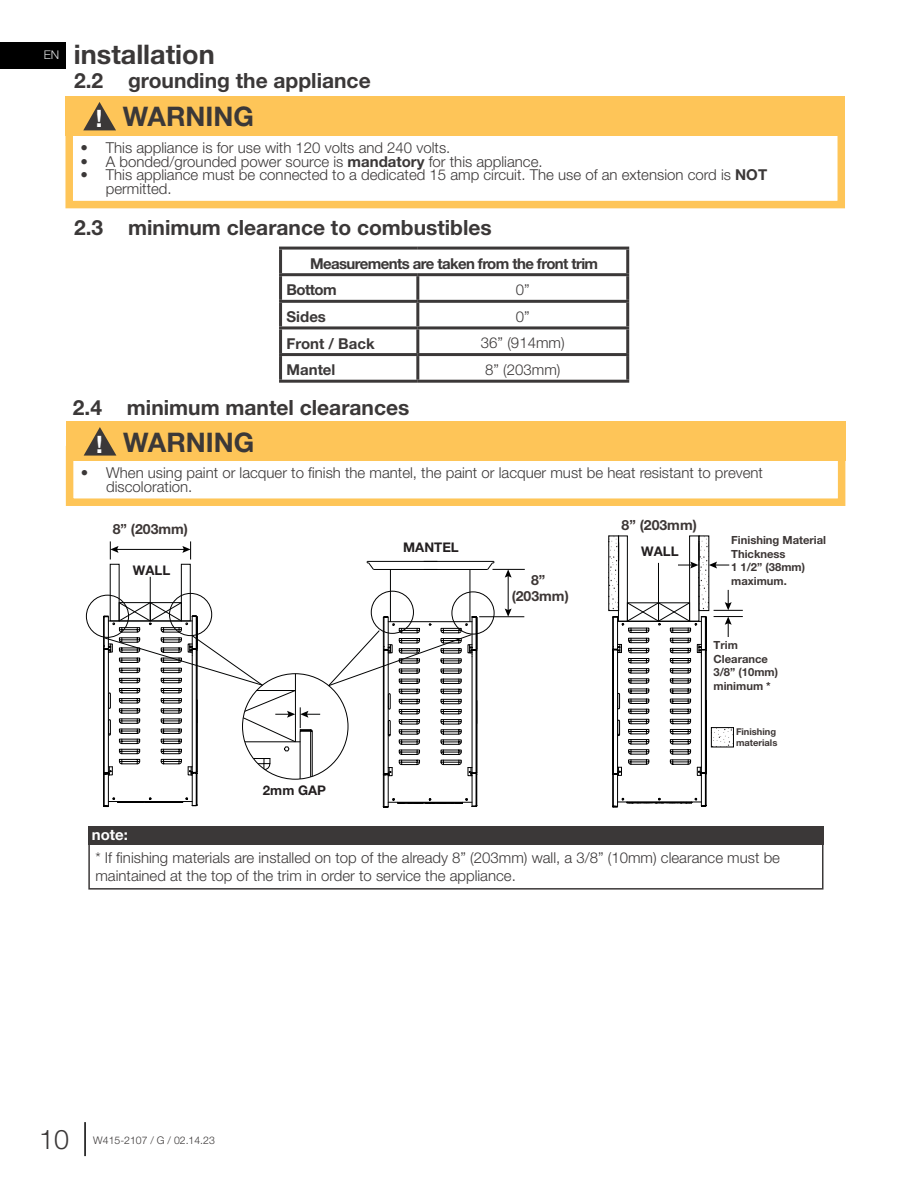
<style>
.page{position:relative;width:918px;height:1188px;background:#fff}
.page>*{position:absolute;margin:0;border:0;box-sizing:border-box;transform-origin:0 0}
.t1{font:700 27px "Helvetica Neue";color:#3b3838}
.t2{font:300 27px "Helvetica Neue";color:#3b3838}
.t3{font:700 21px "Helvetica Neue";color:#3b3838}
.t4{font:300 15px/13.5px "Helvetica Neue";color:#3b3838}
.t5{font:700 15px/26.7px "Helvetica Neue";letter-spacing:-.04em;color:#3b3838}
.t6{font:700 15px "Helvetica Neue";color:#3b3838}
.t7{font:700 15px "Helvetica Neue";color:#fff}
.t8{font:700 14.1px/16.8px "Helvetica Neue";color:#3d3736;text-align:center}
.t9{font:700 13.35px "Helvetica Neue";color:#231f20}
.t10{font:300 12px "Helvetica Neue";color:#dcddde}
.t11{font:700 11.25px/13.5px "Helvetica Neue";color:#3d3736}
.t12{font:300 10.5px "Helvetica Neue";color:#3b3838}
.t13{font:700 9.3px/11.2px "Helvetica Neue";color:#3d3736}
.s1{font-size:24px;color:#fff}
.s2{font-weight:700}
</style>
<div class="page">
<div style="left:0;top:42px;width:65px;height:26px;background:#000"></div>
<hr style="left:84px;top:1122px;width:2px;height:34px;background:#000">
<hr style="left:279px;top:247px;width:139px;height:3px;background:#3b3838">
<hr style="left:279px;top:250px;width:3px;height:23px;background:#3b3838">
<hr style="left:418px;top:247px;width:211px;height:3px;background:#3b3838">
<hr style="left:626px;top:250px;width:3px;height:23px;background:#3b3838">
<hr style="left:279px;top:273px;width:139px;height:3px;background:#3b3838">
<hr style="left:279px;top:276px;width:3px;height:24px;background:#3b3838">
<hr style="left:418px;top:273px;width:211px;height:3px;background:#3b3838">
<hr style="left:416px;top:276px;width:3px;height:24px;background:#3b3838">
<hr style="left:626px;top:276px;width:3px;height:24px;background:#3b3838">
<hr style="left:279px;top:300px;width:139px;height:3px;background:#3b3838">
<hr style="left:279px;top:303px;width:3px;height:23px;background:#3b3838">
<hr style="left:418px;top:300px;width:211px;height:3px;background:#3b3838">
<hr style="left:416px;top:303px;width:3px;height:23px;background:#3b3838">
<hr style="left:626px;top:303px;width:3px;height:23px;background:#3b3838">
<hr style="left:279px;top:326px;width:139px;height:3px;background:#3b3838">
<hr style="left:279px;top:329px;width:3px;height:24px;background:#3b3838">
<hr style="left:418px;top:326px;width:211px;height:3px;background:#3b3838">
<hr style="left:416px;top:329px;width:3px;height:24px;background:#3b3838">
<hr style="left:626px;top:329px;width:3px;height:24px;background:#3b3838">
<hr style="left:279px;top:353px;width:139px;height:3px;background:#3b3838">
<hr style="left:279px;top:356px;width:3px;height:24px;background:#3b3838">
<hr style="left:418px;top:353px;width:211px;height:3px;background:#3b3838">
<hr style="left:416px;top:356px;width:3px;height:24px;background:#3b3838">
<hr style="left:626px;top:356px;width:3px;height:24px;background:#3b3838">
<hr style="left:279px;top:380px;width:139px;height:3px;background:#3b3838">
<hr style="left:418px;top:380px;width:211px;height:3px;background:#3b3838">
<div style="left:66px;top:446px;width:779px;height:60px;border:8px solid #fec558"></div>
<div style="left:66px;top:422px;width:779px;height:39px;background:#fec558"></div>
<svg style="left:84px;top:427px;width:32px;height:29px"></svg>
<div style="left:86px;top:595px;width:43px;height:43px;border:1px solid #000;border-radius:50%"></div>
<div style="left:371px;top:591px;width:43px;height:43px;border:1px solid #000;border-radius:50%"></div>
<div style="left:452px;top:592px;width:42px;height:42px;border:1px solid #000;border-radius:50%"></div>
<hr style="left:116px;top:549px;width:69px;height:1px;background:#000">
<svg style="left:110px;top:541px;width:9px;height:18px"></svg>
<svg style="left:182px;top:541px;width:9px;height:18px"></svg>
<hr style="left:373px;top:569px;width:64px;height:1px;background:#020303">
<hr style="left:367px;top:561px;width:70px;height:1px;background:#020303">
<hr style="left:424px;top:569px;width:64px;height:1px;background:#020303">
<hr style="left:424px;top:561px;width:70px;height:1px;background:#020303">
<hr style="left:470px;top:569px;width:1px;height:53px;background:#020303">
<hr style="left:390px;top:569px;width:1px;height:53px;background:#020303">
<hr style="left:492px;top:569px;width:33px;height:1px;background:#000">
<hr style="left:479px;top:616px;width:45px;height:1px;background:#000">
<hr style="left:508px;top:575px;width:1px;height:36px;background:#000">
<svg style="left:505px;top:569px;width:7px;height:9px"></svg>
<svg style="left:505px;top:609px;width:7px;height:8px"></svg>
<svg style="left:327px;top:615px;width:151px;height:193px"></svg>
<svg style="left:487px;top:561px;width:8px;height:9px"></svg>
<svg style="left:367px;top:561px;width:7px;height:9px"></svg>
<svg style="left:611px;top:538px;width:6px;height:64px"></svg>
<svg style="left:701px;top:538px;width:6px;height:64px"></svg>
<svg style="left:714px;top:590px;width:29px;height:47px"></svg>
<svg style="left:713px;top:729px;width:19px;height:16px"></svg>
<div style="left:711px;top:727px;width:23px;height:20px;border:1px solid #000"></div>
<div style="left:181px;top:564px;width:9px;height:57px;border:1px solid #020303"></div>
<svg style="left:102px;top:577px;width:218px;height:230px"></svg>
<div style="left:618px;top:536px;width:10px;height:85px;border:1px solid #020303"></div>
<div style="left:689px;top:536px;width:10px;height:85px;border:1px solid #020303"></div>
<svg style="left:611px;top:602px;width:96px;height:206px"></svg>
<hr style="left:658px;top:563px;width:1px;height:40px;background:#020303">
<svg style="left:678px;top:542px;width:22px;height:26px"></svg>
<svg style="left:709px;top:562px;width:20px;height:6px"></svg>
<div style="left:65px;top:121px;width:780px;height:87px;border:8px solid #fec558"></div>
<div style="left:65px;top:97px;width:780px;height:39px;background:#fec558"></div>
<svg style="left:83px;top:102px;width:33px;height:28px"></svg>
<div style="left:88px;top:843px;width:736px;height:47px;border:2px solid #3b3838"></div>
<div style="left:88px;top:826px;width:736px;height:18px;background:#3b3838"></div>
<p class="t10" style="left:44px;top:46px;width:17px">EN</p>
<h1 class="t1" style="left:74px;top:33px;width:142px">installation</h1>
<h2 class="t3" style="left:74px;top:64px;width:298px">2.2 grounding the appliance</h2>
<h1 class="t1" style="left:96px;top:96px;width:160px"><span class="s1">!</span> WARNING</h1>
<p class="t4" style="left:80px;top:140px;width:372px">• This appliance is for use with 120 volts and 240 volts.</p>
<p class="t4" style="left:80px;top:154px;width:464px">• A bonded/grounded power source is <span class="s2">mandatory</span> for this appliance.</p>
<p class="t4" style="left:106px;top:167px;width:663px;text-indent:-26px">• This appliance must be connected to a dedicated 15 amp circuit. The use of an extension cord is <span class="s2">NOT </span>permitted.</p>
<h2 class="t3" style="left:74px;top:211px;width:419px">2.3 minimum clearance to combustibles</h2>
<p class="t5" style="left:287px;top:250px;width:313px;text-indent:24px">Measurements are taken from the front trim<br>Bottom</p>
<p class="t4" style="left:516px;top:282px;width:15px">0”</p>
<p class="t5" style="left:287px;top:304px;width:41px">Sides</p>
<p class="t4" style="left:516px;top:309px;width:15px">0”</p>
<p class="t6" style="left:287px;top:331px;width:90px">Front / Back</p>
<p class="t4" style="left:481px;top:336px;width:85px">36” (914mm)</p>
<p class="t5" style="left:287px;top:357px;width:50px">Mantel</p>
<p class="t4" style="left:485px;top:362px;width:77px">8” (203mm)</p>
<h2 class="t3" style="left:73px;top:391px;width:338px">2.4 minimum mantel clearances</h2>
<h1 class="t1" style="left:96px;top:421px;width:160px"><span class="s1">!</span> WARNING</h1>
<p class="t4" style="left:106px;top:465px;width:658px;text-indent:-26px">• When using paint or lacquer to finish the mantel, the paint or lacquer must be heat resistant to prevent discoloration.</p>
<p class="t8" style="left:113px;top:520px;width:77px">8” (203mm)</p>
<p class="t9" style="left:133px;top:560px;width:39px">WALL</p>
<p class="t9" style="left:403px;top:537px;width:57px">MANTEL</p>
<p class="t8" style="left:512px;top:571px;width:59px">8” (203mm)</p>
<p class="t8" style="left:622px;top:517px;width:77px">8” (203mm)</p>
<p class="t9" style="left:641px;top:541px;width:39px">WALL</p>
<p class="t11" style="left:731px;top:534px;width:96px">Finishing Material<br>Thickness<br>1 1/2” (38mm) maximum.</p>
<p class="t11" style="left:714px;top:639px;width:66px">Trim<br>Clearance<br>3/8” (10mm) minimum *</p>
<p class="t13" style="left:736px;top:727px;width:43px">Finishing materials</p>
<p class="t7" style="left:92px;top:823px;width:38px">note:</p>
<p class="t9" style="left:263px;top:779px;width:65px">2mm GAP</p>
<p class="t4" style="left:95px;top:848px;width:686px;line-height:18px">* If finishing materials are installed on top of the already 8” (203mm) wall, a 3/8” (10mm) clearance must be maintained at the top of the trim in order to service the appliance.</p>
<h1 class="t2" style="left:39px;top:1118px;width:32px">10</h1>
<p class="t12" style="left:93px;top:1132px;width:123px">W415-2107 / G / 02.14.23</p>
</div>
